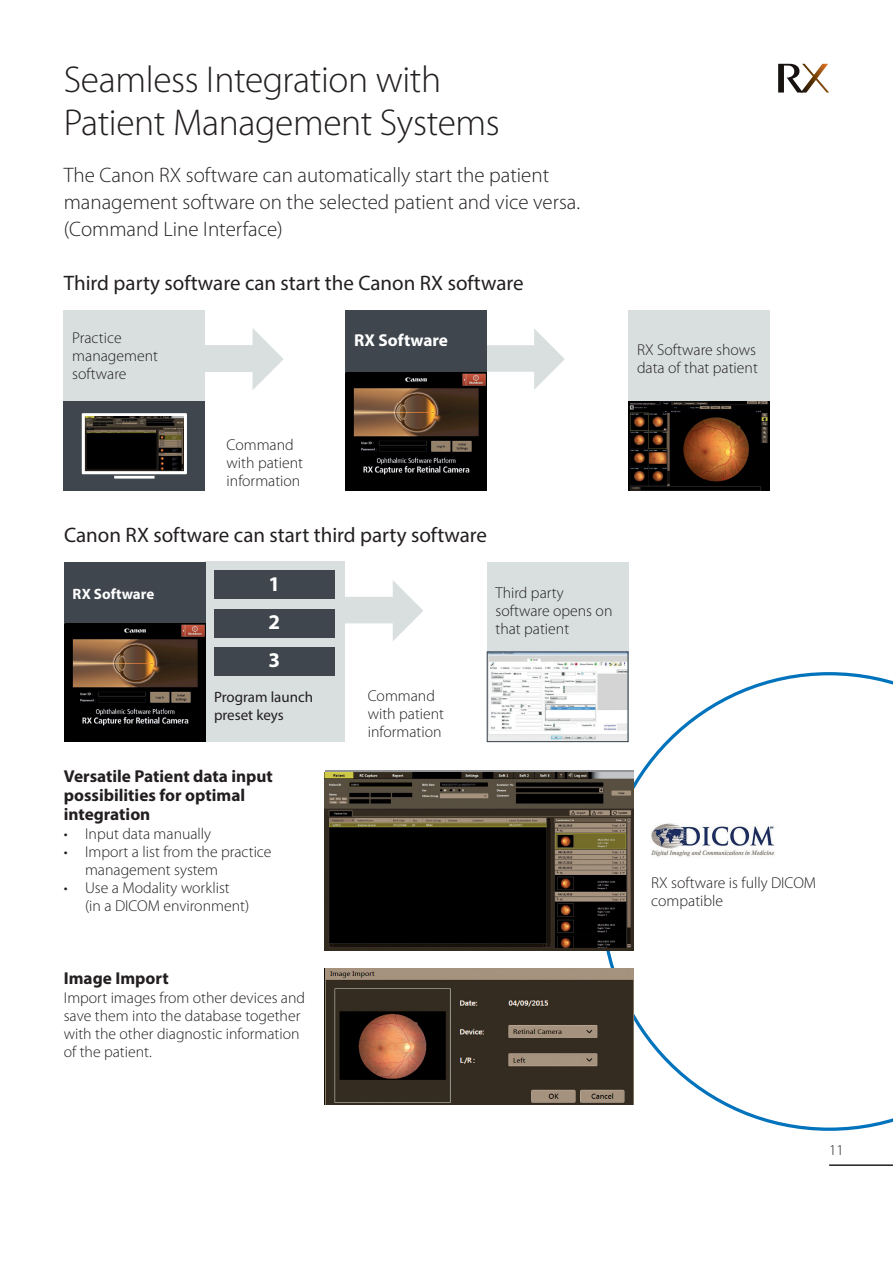
<style>
.page{position:relative;width:893px;height:1263px;background:#fff}
.page>*{position:absolute;margin:0;border:0;box-sizing:border-box;transform-origin:0 0}
.t1{font:300 37.5px "Myriad Pro";letter-spacing:-.01em;color:#231f20}
.Kop_02{font:300 21px/27px "Myriad Pro";color:#231f20}
.Kop_02-2{font:21px "Myriad Pro";color:#231f20}
.Kop_01{font:700 21px "Myriad Pro";color:#fff}
.t2{font:700 17.25px "Myriad Pro";color:#231f20}
.tekst_in_blokje_ZWAR{font:700 17.25px "Myriad Pro";letter-spacing:.005em;color:#fff}
.tekst_in_blokje_ZWAR-2{font:300 15.75px/18px "Myriad Pro";color:#231f20}
.broodtekst{font:300 15.75px/18px "Myriad Pro";color:#231f20}
.tekst_in_blokje_ZWAR-3{font:15px/18px "Myriad Pro";color:#231f20}
.tekst_in_blokje_ZWAR-4{font:700 15px "Myriad Pro";letter-spacing:.005em;color:#fff}
.t3{font:300 15px "Myriad Pro";color:#231f20}
</style>
<div class="page">
<hr style="left:829px;top:1164px;width:64px;height:2px;background:#231f20">
<svg style="left:601px;top:672px;width:292px;height:459px"></svg>
<img style="left:645px;top:824px;width:136px;height:35px">
<img style="left:325px;top:772px;width:308px;height:179px">
<img style="left:325px;top:969px;width:308px;height:136px">
<svg style="left:778px;top:64px;width:51px;height:29px"></svg>
<svg style="left:345px;top:580px;width:78px;height:61px"></svg>
<div style="left:205px;top:562px;width:140px;height:180px;background:#d9dfdf"></div>
<svg style="left:487px;top:329px;width:78px;height:61px"></svg>
<img style="left:628px;top:400px;width:142px;height:90px">
<div style="left:346px;top:310px;width:141px;height:66px;background:#3f464d"></div>
<div style="left:628px;top:310px;width:142px;height:90px;background:#d9dfdf"></div>
<div style="left:64px;top:400px;width:141px;height:90px;background:#3f464d"></div>
<div style="left:64px;top:562px;width:141px;height:69px;background:#3f464d"></div>
<div style="left:487px;top:562px;width:141px;height:90px;background:#d9dfdf"></div>
<div style="left:214px;top:571px;width:121px;height:28px;background:#3f464d"></div>
<div style="left:214px;top:609px;width:121px;height:28px;background:#3f464d"></div>
<div style="left:214px;top:647px;width:121px;height:28px;background:#3f464d"></div>
<img style="left:489px;top:654px;width:137px;height:86px">
<div style="left:487px;top:652px;width:141px;height:90px;border:1px solid #3f464d"></div>
<img style="left:346px;top:372px;width:141px;height:118px">
<img style="left:64px;top:624px;width:141px;height:118px">
<svg style="left:82px;top:413px;width:105px;height:66px"></svg>
<img style="left:85px;top:416px;width:99px;height:54px">
<svg style="left:205px;top:328px;width:78px;height:62px"></svg>
<div style="left:64px;top:310px;width:141px;height:90px;background:#d9dfdf"></div>
<p class="t1" style="left:64px;top:59px;width:379px">Seamless Integration with</p>
<p class="t1" style="left:64px;top:102px;width:438px">Patient Management Systems</p>
<p class="Kop_02" style="left:64px;top:162px;width:518px">The Canon RX software can automatically start the patient management software on the selected patient and vice versa. (Command Line Interface)</p>
<p class="Kop_02-2" style="left:64px;top:270px;width:461px">Third party software can start the Canon RX software</p>
<p class="tekst_in_blokje_ZWAR-2" style="left:72px;top:329px;width:87px">Practice management software</p>
<p class="tekst_in_blokje_ZWAR-3" style="left:72px;top:346px;width:32px">ware</p>
<p class="broodtekst" style="left:227px;top:436px;width:78px">Command with patient information</p>
<p class="tekst_in_blokje_ZWAR" style="left:354px;top:329px;width:95px">RX Software</p>
<p class="Kop_02-2" style="left:64px;top:522px;width:424px">Canon RX software can start third party software</p>
<p class="Kop_01" style="left:269px;top:570px;width:13px">1</p>
<p class="Kop_01" style="left:269px;top:608px;width:13px">2</p>
<p class="Kop_01" style="left:269px;top:646px;width:13px">3</p>
<p class="tekst_in_blokje_ZWAR-4" style="left:73px;top:584px;width:83px">RX Software</p>
<p class="tekst_in_blokje_ZWAR-2" style="left:495px;top:584px;width:118px">Third party software opens on that patient</p>
<p class="tekst_in_blokje_ZWAR-3" style="left:214px;top:688px;width:101px">Program launch preset keys</p>
<p class="t2" style="left:64px;top:765px;width:211px">Versatile Patient data input</p>
<p class="t2" style="left:64px;top:784px;width:183px">possibilities for optimal</p>
<p class="t2" style="left:64px;top:803px;width:88px">integration</p>
<p class="tekst_in_blokje_ZWAR-2" style="left:64px;top:825px;width:149px">• Input data manually</p>
<p class="tekst_in_blokje_ZWAR-2" style="left:85px;top:843px;width:188px;text-indent:-21px">• Import a list from the practice management system</p>
<p class="tekst_in_blokje_ZWAR-2" style="left:85px;top:879px;width:166px;text-indent:-21px">• Use a Modality worklist (in a DICOM environment)</p>
<p class="t2" style="left:64px;top:967px;width:106px">Image Import</p>
<p class="tekst_in_blokje_ZWAR-2" style="left:64px;top:989px;width:243px">Import images from other devices and save them into the database together with the other diagnostic information of the patient.</p>
<p class="broodtekst" style="left:368px;top:687px;width:78px">Command with patient information</p>
<p class="tekst_in_blokje_ZWAR-2" style="left:637px;top:340px;width:122px">RX Software shows data of that patient</p>
<p class="tekst_in_blokje_ZWAR-2" style="left:651px;top:874px;width:166px">RX software is fully DICOM compatible</p>
<p class="t3" style="left:829px;top:1142px;width:16px">11</p>
</div>
